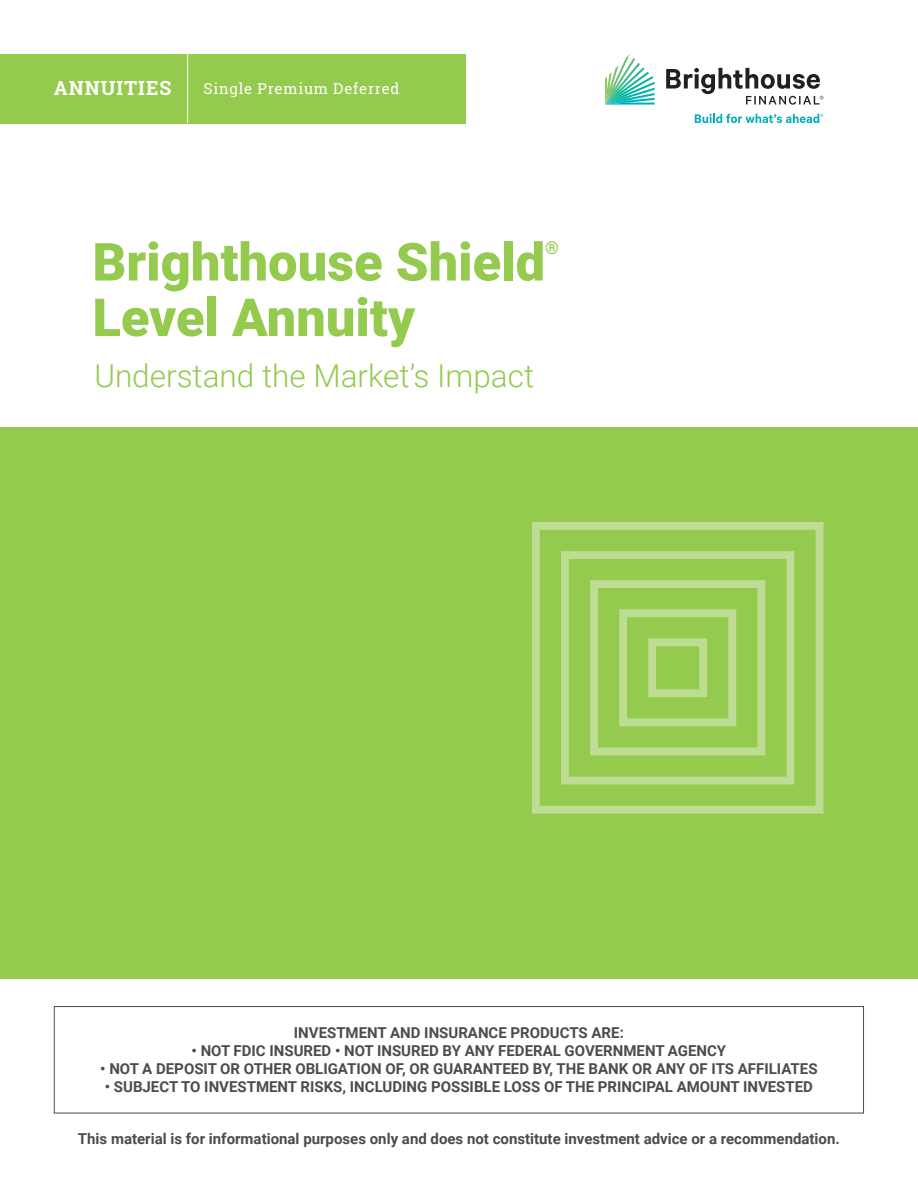
<style>
.page{position:relative;width:918px;height:1188px;background:#fff}
.page>*{position:absolute;margin:0;border:0;box-sizing:border-box;transform-origin:0 0}
.t1{font:900 52.5px "Roboto";color:#94ca4e}
.t2{font:300 31.5px "Roboto";color:#94ca4e}
.t3{font:700 19.5px "Roboto Slab";letter-spacing:.05em;color:#fff}
.t4{font:17.55px "Roboto Slab";color:#94ca4e}
.t5{font:700 15px "Roboto";color:#4b4c4d}
.t6{font:15px "Roboto Slab";letter-spacing:.05em;color:#fff}
</style>
<div class="page">
<div style="left:0;top:427px;width:918px;height:552px;background:#94ca4e"></div>
<svg style="left:605px;top:54px;width:50px;height:51px"></svg>
<svg style="left:666px;top:68px;width:158px;height:37px"></svg>
<svg style="left:695px;top:114px;width:129px;height:9px"></svg>
<div style="left:0;top:54px;width:466px;height:69px;background:#94ca4e"></div>
<hr style="left:187px;top:54px;width:1px;height:69px;background:#fff">
<svg style="left:532px;top:522px;width:292px;height:292px"></svg>
<svg style="left:561px;top:551px;width:233px;height:234px"></svg>
<svg style="left:590px;top:580px;width:175px;height:175px"></svg>
<div style="left:54px;top:1006px;width:810px;height:107px;border:1px solid #4b4c4d"></div>
<h3 class="t3" style="left:54px;top:75px;width:119px">ANNUITIES</h3>
<p class="t6" style="left:204px;top:78px;width:197px">Single Premium Deferred</p>
<h1 class="t1" style="left:92px;top:225px;width:454px">Brighthouse Shield</h1>
<p class="t4" style="left:545px;top:236px;width:15px">®</p>
<h1 class="t1" style="left:92px;top:281px;width:324px">Level Annuity</h1>
<h2 class="t2" style="left:94px;top:354px;width:441px">Understand the Market’s Impact</h2>
<p class="t5" style="left:294px;top:1023px;width:331px">INVESTMENT AND INSURANCE PRODUCTS ARE:</p>
<p class="t5" style="left:192px;top:1041px;width:536px">• NOT FDIC INSURED • NOT INSURED BY ANY FEDERAL GOVERNMENT AGENCY</p>
<p class="t5" style="left:100px;top:1059px;width:719px">• NOT A DEPOSIT OR OTHER OBLIGATION OF, OR GUARANTEED BY, THE BANK OR ANY OF ITS AFFILIATES</p>
<p class="t5" style="left:105px;top:1077px;width:710px">• SUBJECT TO INVESTMENT RISKS, INCLUDING POSSIBLE LOSS OF THE PRINCIPAL AMOUNT INVESTED</p>
<p class="t5" style="left:78px;top:1128px;width:763px">This material is for informational purposes only and does not constitute investment advice or a recommendation.</p>
</div>
